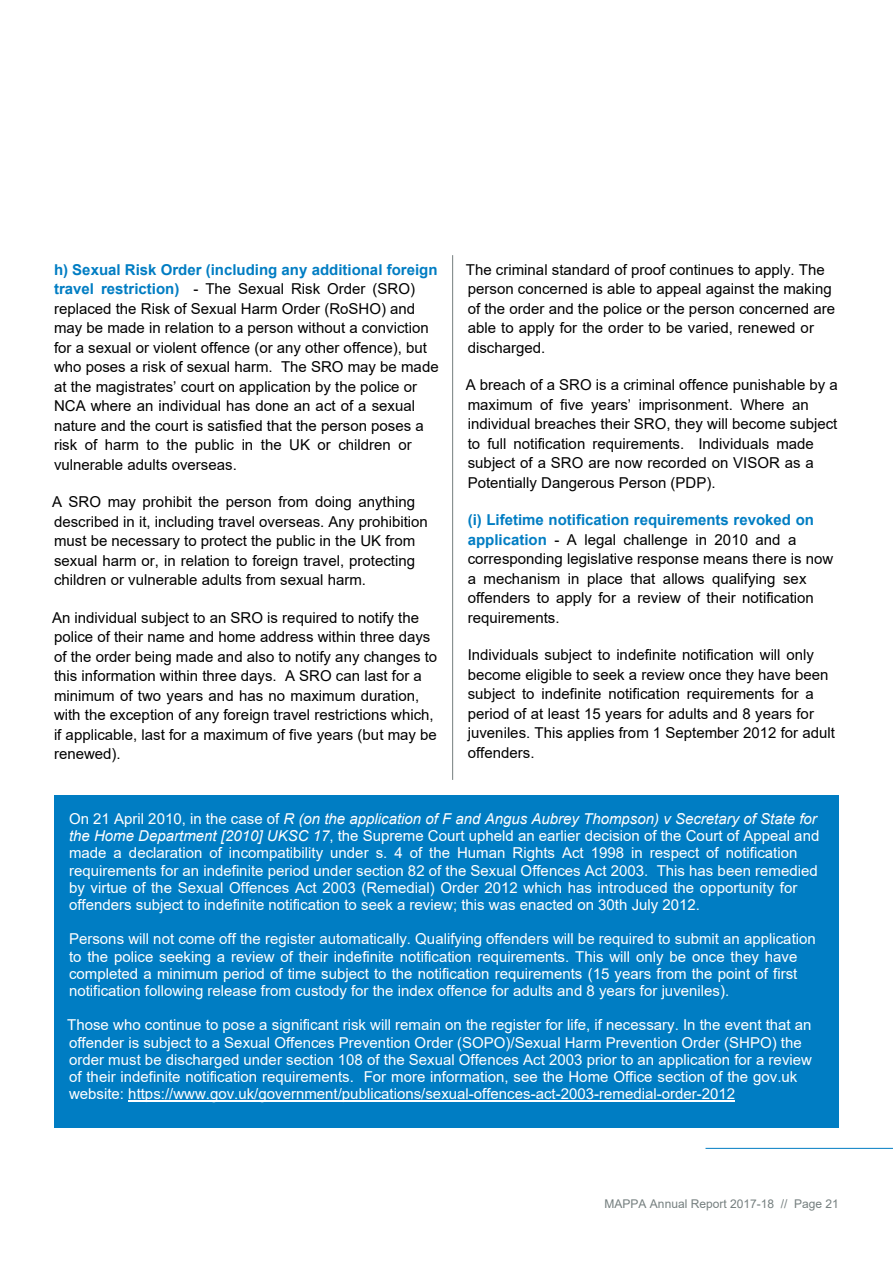
<style>
.page{position:relative;width:893px;height:1263px;background:#fff}
.page>*{position:absolute;margin:0;border:0;box-sizing:border-box;transform-origin:0 0}
.t1{font:15px/19.5px "Arial";color:#000}
.t2{font:15px/17.2px "Arial";color:#fff}
.t3{font:12px "Arial";color:#757f7f}
.s1{font-weight:700;color:#007dc3}
.s2{font-style:italic}
</style>
<div class="page">
<div style="left:54px;top:795px;width:785px;height:333px;background:#007dc3"></div>
<hr style="left:705px;top:1148px;width:188px;height:1px;background:#007dc3">
<hr style="left:128px;top:1101px;width:607px;height:1px;background:#fff">
<hr style="left:452px;top:255px;width:1px;height:525px;background:#757f7f">
<p class="t1" style="left:54px;top:261px;width:386px"><span class="s1">h) Sexual Risk Order (including any additional foreign travel restriction)</span> - The Sexual Risk Order (SRO) replaced the Risk of Sexual Harm Order (RoSHO) and may be made in relation to a person without a conviction for a sexual or violent offence (or any other offence), but who poses a risk of sexual harm. The SRO may be made at the magistrates’ court on application by the police or NCA where an individual has done an act of a sexual nature and the court is satisfied that the person poses a risk of harm to the public in the UK or children or vulnerable adults overseas.</p>
<p class="t1" style="left:52px;top:493px;width:377px">A SRO may prohibit the person from doing anything described in it, including travel overseas. Any prohibition must be necessary to protect the public in the UK from sexual harm or, in relation to foreign travel, protecting children or vulnerable adults from sexual harm.</p>
<p class="t1" style="left:52px;top:609px;width:387px">An individual subject to an SRO is required to notify the police of their name and home address within three days of the order being made and also to notify any changes to this information within three days. A SRO can last for a minimum of two years and has no maximum duration, with the exception of any foreign travel restrictions which, if applicable, last for a maximum of five years (but may be renewed).</p>
<p class="t1" style="left:466px;top:261px;width:371px">The criminal standard of proof continues to apply. The person concerned is able to appeal against the making of the order and the police or the person concerned are able to apply for the order to be varied, renewed or discharged.</p>
<p class="t1" style="left:466px;top:376px;width:374px">A breach of a SRO is a criminal offence punishable by a maximum of five years’ imprisonment. Where an individual breaches their SRO, they will become subject to full notification requirements. Individuals made subject of a SRO are now recorded on VISOR as a Potentially Dangerous Person (PDP).</p>
<p class="t1" style="left:468px;top:511px;width:367px"><span class="s1">(i) Lifetime notification requirements revoked on application</span> - A legal challenge in 2010 and a corresponding legislative response means there is now a mechanism in place that allows qualifying sex offenders to apply for a review of their notification requirements.</p>
<p class="t1" style="left:468px;top:646px;width:369px">Individuals subject to indefinite notification will only become eligible to seek a review once they have been subject to indefinite notification requirements for a period of at least 15 years for adults and 8 years for juveniles. This applies from 1 September 2012 for adult offenders.</p>
<p class="t2" style="left:69px;top:811px;width:752px">On 21 April 2010, in the case of <span class="s2">R (on the application of F and Angus Aubrey Thompson) v Secretary of State for the Home Department [2010] UKSC 17</span>, the Supreme Court upheld an earlier decision of the Court of Appeal and made a declaration of incompatibility under s. 4 of the Human Rights Act 1998 in respect of notification requirements for an indefinite period under section 82 of the Sexual Offences Act 2003. This has been remedied by virtue of the Sexual Offences Act 2003 (Remedial) Order 2012 which has introduced the opportunity for offenders subject to indefinite notification to seek a review; this was enacted on 30th July 2012.</p>
<p class="t2" style="left:69px;top:932px;width:748px">Persons will not come off the register automatically. Qualifying offenders will be required to submit an application to the police seeking a review of their indefinite notification requirements. This will only be once they have completed a minimum period of time subject to the notification requirements (15 years from the point of first notification following release from custody for the index offence for adults and 8 years for juveniles).</p>
<p class="t2" style="left:67px;top:1018px;width:746px">Those who continue to pose a significant risk will remain on the register for life, if necessary. In the event that an offender is subject to a Sexual Offences Prevention Order (SOPO)/Sexual Harm Prevention Order (SHPO) the order must be discharged under section 108 of the Sexual Offences Act 2003 prior to an application for a review of their indefinite notification requirements. For more information, see the Home Office section of the gov.uk website: https://www.gov.uk/government/publications/sexual-offences-act-2003-remedial-order-2012</p>
<p class="t3" style="left:605px;top:1199px;width:236px">MAPPA Annual Report 2017-18 // Page 21</p>
</div>
